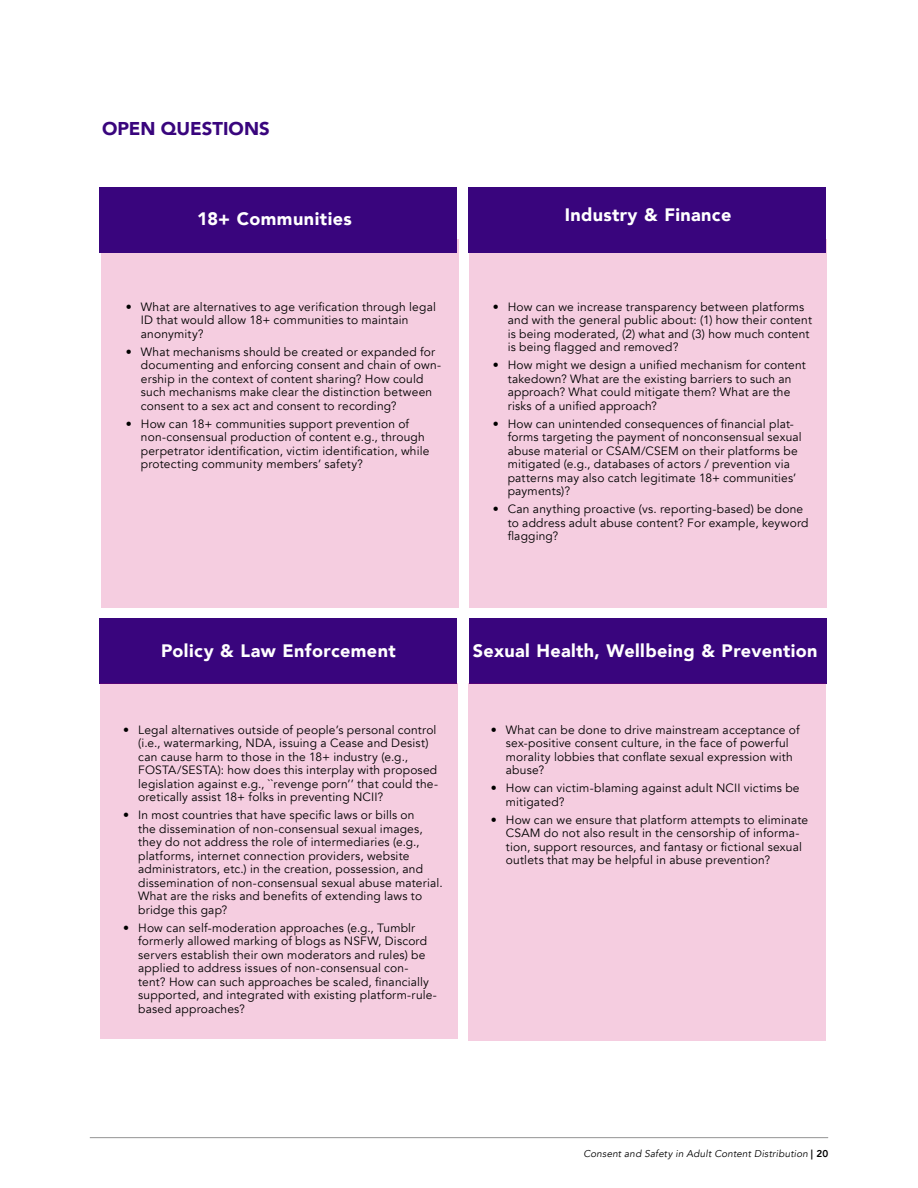
<style>
.page{position:relative;width:918px;height:1188px;background:#fff}
.page>*{position:absolute;margin:0;border:0;box-sizing:border-box;transform-origin:0 0}
.t1{font:900 18.45px "Avenir";color:#39057d}
.t2{font:900 18px "Avenir";letter-spacing:.02em;color:#fff}
.t3{font:12px/13.5px "Avenir";letter-spacing:.015em;color:#000}
.t4{font:italic 9.9px "Avenir";letter-spacing:.02em;color:#000}
.s1{font-weight:800;font-style:normal}
</style>
<div class="page">
<hr style="left:90px;top:1137px;width:738px;height:1px;background:#000">
<div style="left:469px;top:618px;width:358px;height:65px;background:#39057d"></div>
<div style="left:100px;top:618px;width:357px;height:65px;background:#39057d"></div>
<div style="left:469px;top:239px;width:358px;height:368px;background:#f5cde0"></div>
<div style="left:468px;top:187px;width:358px;height:65px;background:#39057d"></div>
<div style="left:101px;top:239px;width:358px;height:368px;background:#f5cde0"></div>
<div style="left:100px;top:187px;width:357px;height:65px;background:#39057d"></div>
<div style="left:468px;top:683px;width:358px;height:358px;background:#f5cde0"></div>
<div style="left:100px;top:683px;width:358px;height:355px;background:#f5cde0"></div>
<h1 class="t1" style="left:102px;top:113px;width:169px">OPEN QUESTIONS</h1>
<h2 class="t2" style="left:197px;top:203px;width:156px">18+ Communities</h2>
<h2 class="t2" style="left:565px;top:199px;width:168px">Industry &amp; Finance</h2>
<p class="t3" style="left:141px;top:300px;width:297px;text-indent:-15px">• What are alternatives to age verification through legal<br>ID that would allow 18+ communities to maintain anonymity?</p>
<p class="t3" style="left:141px;top:345px;width:302px;text-indent:-15px">• What mechanisms should be created or expanded for documenting and enforcing consent and chain of own&shy;ership in the context of content sharing? How could such mechanisms make clear the distinction between consent to a sex act and consent to recording?</p>
<p class="t3" style="left:141px;top:417px;width:290px;text-indent:-15px">• How can 18+ communities support prevention of non-consensual production of content e.g., through perpetrator identification, victim identification, while protecting community members’ safety?</p>
<p class="t3" style="left:508px;top:300px;width:306px;text-indent:-15px">• How can we increase transparency between platforms and with the general public about: (1) how their content is being moderated, (2) what and (3) how much content is being flagged and removed?</p>
<p class="t3" style="left:508px;top:358px;width:300px;text-indent:-15px">• How might we design a unified mechanism for content takedown? What are the existing barriers to such an approach? What could mitigate them? What are the risks of a unified approach?</p>
<p class="t3" style="left:508px;top:417px;width:295px;text-indent:-15px">• How can unintended consequences of financial plat&shy;forms targeting the payment of nonconsensual sexual abuse material or CSAM/CSEM on their platforms be mitigated (e.g., databases of actors / prevention via patterns may also catch legitimate 18+ communities’ payments)?</p>
<p class="t3" style="left:508px;top:502px;width:302px;text-indent:-15px">• Can anything proactive (vs. reporting-based) be done to address adult abuse content? For example, keyword flagging?</p>
<h2 class="t2" style="left:161px;top:635px;width:236px">Policy &amp; Law Enforcement</h2>
<h2 class="t2" style="left:473px;top:635px;width:346px">Sexual Health, Wellbeing &amp; Prevention</h2>
<p class="t3" style="left:138px;top:723px;width:301px;text-indent:-15px">• Legal alternatives outside of people’s personal control (i.e., watermarking, NDA, issuing a Cease and Desist) can cause harm to those in the 18+ industry (e.g., FOSTA/SESTA): how does this interplay with proposed legislation against e.g., ``revenge porn’’ that could the&shy;oretically assist 18+ folks in preventing NCII?</p>
<p class="t3" style="left:138px;top:808px;width:306px;text-indent:-15px">• In most countries that have specific laws or bills on<br>the dissemination of non-consensual sexual images, they do not address the role of intermediaries (e.g., platforms, internet connection providers, website administrators, etc.) in the creation, possession, and dissemination of non-consensual sexual abuse material.<br>What are the risks and benefits of extending laws to bridge this gap?</p>
<p class="t3" style="left:138px;top:921px;width:300px;text-indent:-15px">• How can self-moderation approaches (e.g., Tumblr formerly allowed marking of blogs as NSFW, Discord servers establish their own moderators and rules) be applied to address issues of non-consensual con&shy;tent? How can such approaches be scaled, financially supported, and integrated with existing platform-rule&shy;based approaches?</p>
<p class="t3" style="left:506px;top:723px;width:295px;text-indent:-15px">• What can be done to drive mainstream acceptance of sex-positive consent culture, in the face of powerful morality lobbies that conflate sexual expression with abuse?</p>
<p class="t3" style="left:506px;top:781px;width:295px;text-indent:-15px">• How can victim-blaming against adult NCII victims be mitigated?</p>
<p class="t3" style="left:506px;top:813px;width:304px;text-indent:-15px">• How can we ensure that platform attempts to eliminate CSAM do not also result in the censorship of informa&shy;tion, support resources, and fantasy or fictional sexual outlets that may be helpful in abuse prevention?</p>
<p class="t4" style="left:583px;top:1147px;width:226px">Consent and Safety in Adult Content Distribution</p>
<p class="t4" style="left:693px;top:1147px;width:137px">Center for Data Analytics <span class="s1">| 20</span></p>
</div>
